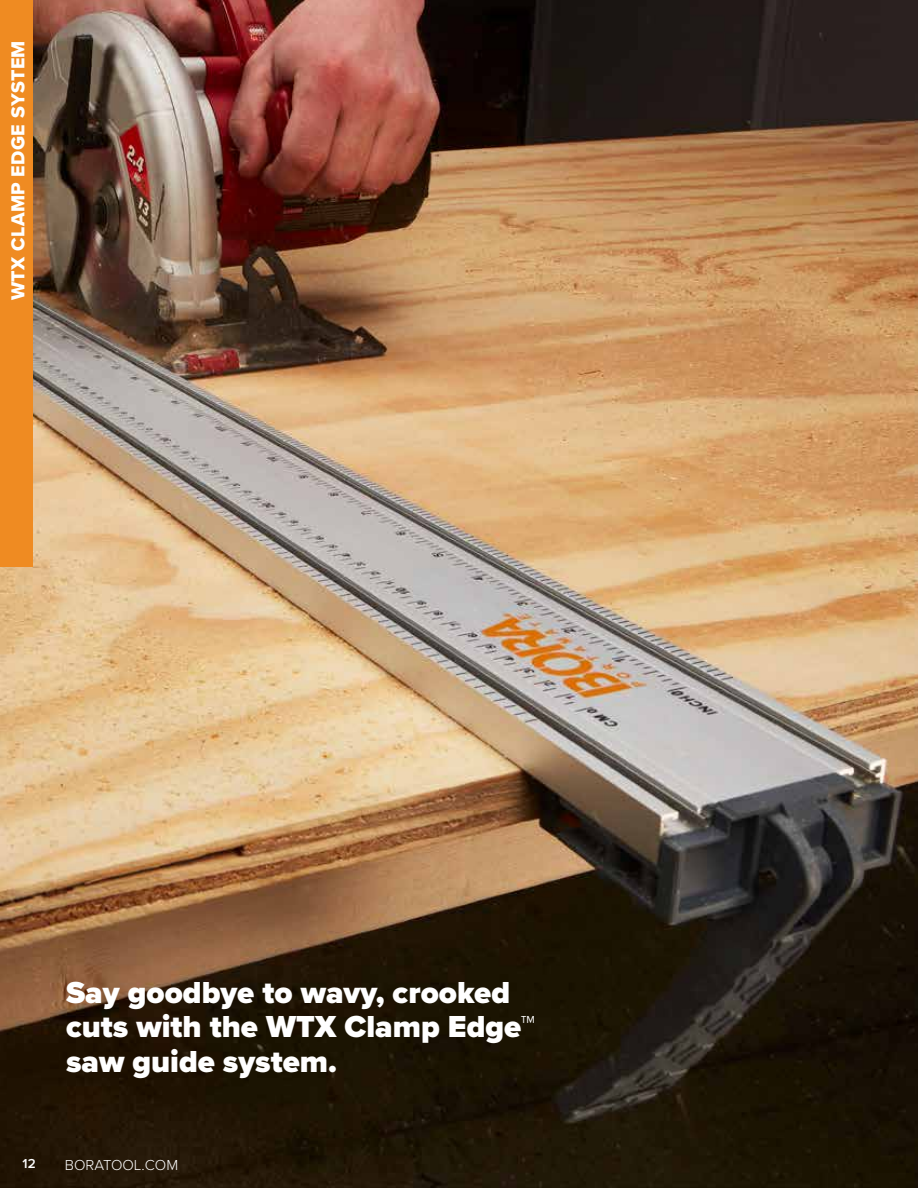
<style>
.page{position:relative;width:918px;height:1188px;background:#fff}
.page>*{position:absolute;margin:0;border:0;box-sizing:border-box;transform-origin:0 0}
.t1{font:900 31.5px/34.5px "Proxima Nova";color:#fff}
.t2{font:19.5px "Proxima Nova Extrabld";letter-spacing:.02em;color:#fff}
.t3{font:300 15px "Proxima Nova";color:#fff}
.t4{font:600 13.5px "Proxima Nova";color:#fff}
</style>
<div class="page">
<img style="left:0;top:0;width:918px;height:1188px">
<div style="left:0;top:0;width:32px;height:567px;background:#ef8b22"></div>
<p class="t2" style="left:4px;top:300px;width:261px;rotate:-90deg">WTX CLAMP EDGE SYSTEM</p>
<p class="t1" style="left:66px;top:975px;width:471px">Say goodbye to wavy, crooked cuts with the WTX Clamp Edge™ saw guide system.</p>
<p class="t4" style="left:23px;top:1154px;width:15px">12</p>
<p class="t3" style="left:65px;top:1153px;width:115px">BORATOOL.COM</p>
</div>
